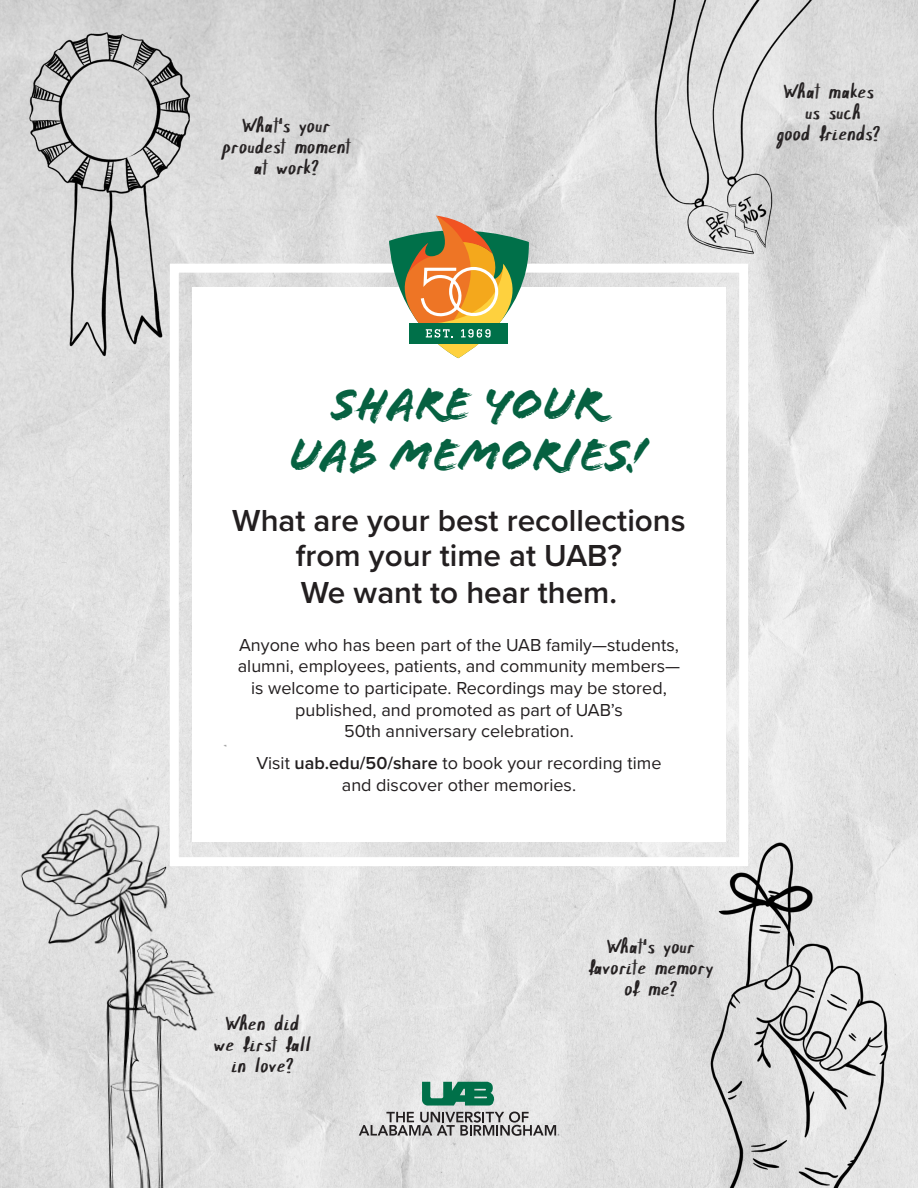
<style>
.page{position:relative;width:918px;height:1188px;background:#fff}
.page>*{position:absolute;margin:0;border:0;box-sizing:border-box;transform-origin:0 0}
.t1{font:48px/51.4px "Flood Std";color:#066141;text-align:center}
.t2{font:600 31.5px/35.7px "Proxima Nova";color:#231f20;text-align:center}
.t3{font:21px/21px "Chokle";letter-spacing:.03em;color:#231f20;text-align:center}
.t4{font:18px/21.6px "Proxima Nova";color:#231f20;text-align:center}
.s1{font-weight:600}
</style>
<div class="page">
<img style="left:0;top:0;width:917px;height:1188px">
<div style="left:192px;top:288px;width:534px;height:554px;background:#fff"></div>
<div style="left:170px;top:264px;width:578px;height:602px;border:9px solid #fff"></div>
<svg style="left:359px;top:1082px;width:200px;height:54px;background:#adbab5"></svg>
<svg style="left:389px;top:216px;width:140px;height:142px"></svg>
<img style="left:0;top:730px;width:306px;height:458px">
<img style="left:0;top:0;width:223px;height:402px">
<img style="left:591px;top:0;width:291px;height:285px">
<img style="left:649px;top:816px;width:269px;height:372px">
<p class="t3" style="left:223px;top:117px;width:129px">What's your proudest moment at work?</p>
<p class="t3" style="left:777px;top:83px;width:105px">What makes us such<br>good friends?</p>
<p class="t1" style="left:289px;top:378px;width:359px">share your uab memories!</p>
<p class="t2" style="left:232px;top:502px;width:455px">What are your best recollections from your time at UAB?<br>We want to hear them.</p>
<p class="t4" style="left:238px;top:633px;width:444px">Anyone who has been part of the UAB family—students, alumni, employees, patients, and community members— is welcome to participate. Recordings may be stored, published, and promoted as part of UAB’s<br>50th anniversary celebration.</p>
<p class="t4" style="left:256px;top:752px;width:407px">Visit <span class="s1">uab.edu/50/share</span> to book your recording time and discover other memories.</p>
<p class="t3" style="left:214px;top:1016px;width:98px">When did we first fall in love?</p>
<p class="t3" style="left:589px;top:939px;width:126px">What's your favorite memory of me?</p>
</div>
